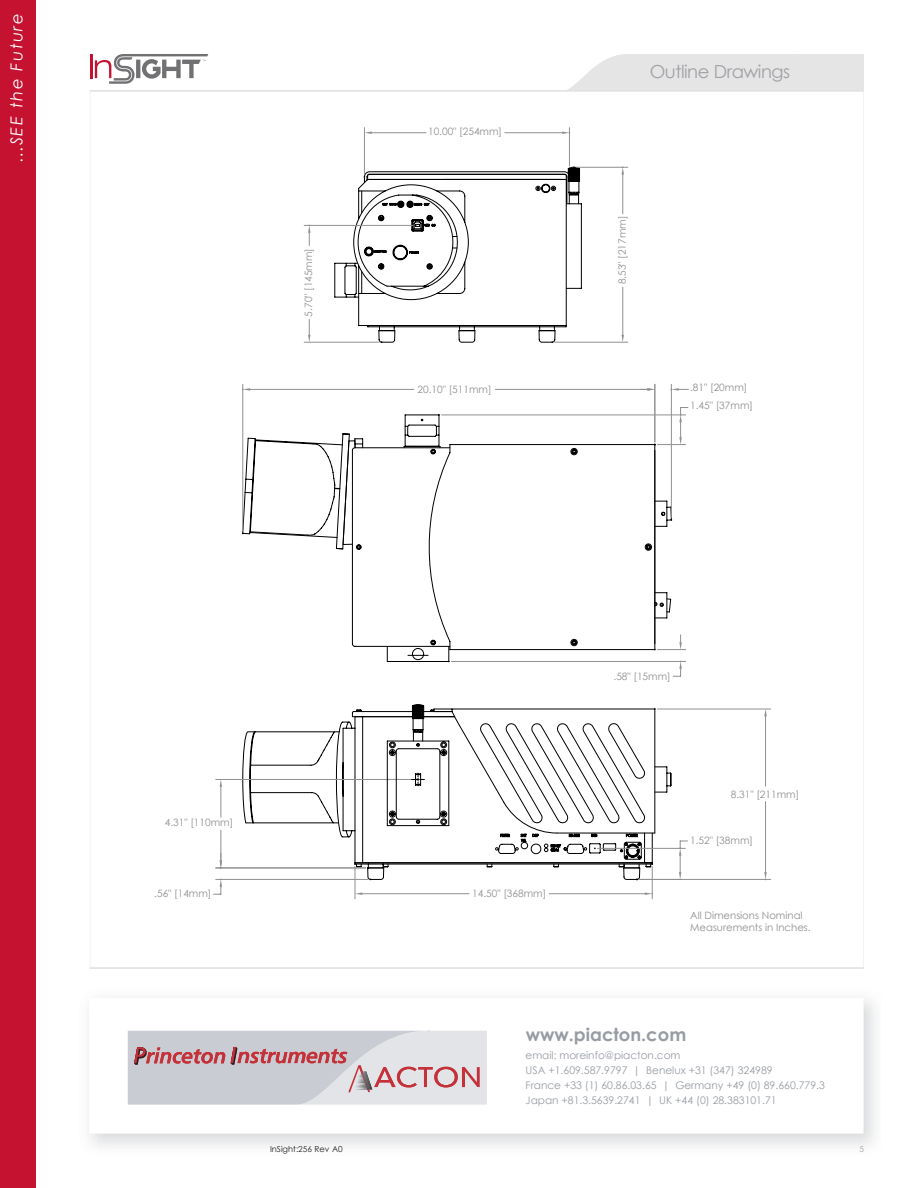
<style>
.page{position:relative;width:918px;height:1188px;background:#fff}
.page>*{position:absolute;margin:0;border:0;box-sizing:border-box;transform-origin:0 0}
.t1{font:700 18px "Century Gothic";color:#979ca3}
.t2{font:18px "Century Gothic";letter-spacing:-.03em;color:#a1a0a4}
.t3{font:italic 16.5px "Century Gothic";letter-spacing:.095em;color:#fff}
.t4{font:10.5px/15px "Century Gothic";color:#979ca3}
.t5{font:10.2px/12.1px "Century Gothic";color:#918f90}
.t6{font:8.25px "Century Gothic";color:#231f20}
.t7{font:8.25px "Century Gothic";color:#a1a0a4}
.t8{font:3.45px "Century Gothic";color:#000}
</style>
<div class="page">
<img style="left:88px;top:999px;width:788px;height:148px">
<svg style="left:89px;top:999px;width:774px;height:134px"></svg>
<div style="left:526px;top:1052px;width:154px;height:10px;background:#fff"></div>
<div style="left:527px;top:1067px;width:246px;height:10px;background:#fff"></div>
<div style="left:527px;top:1082px;width:298px;height:10px;background:#fff"></div>
<div style="left:526px;top:1097px;width:248px;height:10px;background:#fff"></div>
<svg style="left:128px;top:1030px;width:359px;height:75px;background:#d0c7cc"></svg>
<div style="left:0;top:0;width:36px;height:1188px;background:#c41230"></div>
<svg style="left:567px;top:54px;width:297px;height:37px;background:#e6e6e7"></svg>
<hr style="left:657px;top:709px;width:114px;height:1px;background:#918f90">
<hr style="left:640px;top:879px;width:131px;height:1px;background:#918f90">
<svg style="left:363px;top:132px;width:265px;height:93px"></svg>
<svg style="left:309px;top:225px;width:346px;height:159px"></svg>
<svg style="left:213px;top:384px;width:554px;height:515px"></svg>
<hr style="left:90px;top:91px;width:1px;height:877px;background:#f3f3f3">
<hr style="left:863px;top:91px;width:1px;height:877px;background:#f3f3f3">
<hr style="left:90px;top:91px;width:774px;height:1px;background:#ceced0">
<hr style="left:90px;top:968px;width:774px;height:1px;background:#ceced0">
<hr style="left:90px;top:54px;width:2px;height:24px;background:#c41230">
<svg style="left:95px;top:54px;width:113px;height:30px"></svg>
<h2 class="t3" style="left:6px;top:163px;width:151px;rotate:-90deg">…SEE the Future</h2>
<p class="t5" style="left:302px;top:317px;width:70px;rotate:-90deg">5.70" [145mm]</p>
<p class="t5" style="left:428px;top:125px;width:76px">10.00" [254mm]</p>
<p class="t5" style="left:418px;top:383px;width:76px">20.10" [511mm]</p>
<h1 class="t2" style="left:650px;top:60px;width:142px">Outline Drawings</h1>
<p class="t5" style="left:616px;top:284px;width:70px;rotate:-90deg">8.53" [217mm]</p>
<p class="t5" style="left:690px;top:381px;width:59px">.81" [20mm]</p>
<p class="t5" style="left:690px;top:399px;width:64px">1.45" [37mm]</p>
<p class="t5" style="left:614px;top:670px;width:59px">.58" [15mm]</p>
<p class="t5" style="left:165px;top:816px;width:70px">4.31" [110mm]</p>
<p class="t5" style="left:154px;top:887px;width:59px">.56" [14mm]</p>
<p class="t8" style="left:500px;top:833px;width:11px">FILTER</p>
<p class="t8" style="left:521px;top:833px;width:7px">SHT</p>
<p class="t8" style="left:569px;top:833px;width:12px">RS-232</p>
<p class="t8" style="left:591px;top:833px;width:7px">USB</p>
<p class="t8" style="left:626px;top:833px;width:13px">POWER</p>
<p class="t8" style="left:532px;top:833px;width:8px">DSP</p>
<p class="t8" style="left:521px;top:838px;width:6px">TTL</p>
<p class="t8" style="left:551px;top:844px;width:11px">READY</p>
<p class="t8" style="left:551px;top:848px;width:10px">COM</p>
<p class="t5" style="left:472px;top:887px;width:76px">14.50" [368mm]</p>
<p class="t5" style="left:731px;top:787px;width:70px">8.31" [211mm]</p>
<p class="t5" style="left:690px;top:834px;width:64px">1.52" [38mm]</p>
<p class="t5" style="left:690px;top:908px;width:122px">All Dimensions Nominal<br>Measurements in Inches.</p>
<h1 class="t1" style="left:526px;top:1022px;width:162px">www.piacton.com</h1>
<p class="t4" style="left:526px;top:1048px;width:301px">email: moreinfo@piacton.com<br>USA +1.609.587.9797 | Benelux +31 (347) 324989<br>France +33 (1) 60.86.03.65 | Germany +49 (0) 89.660.779.3<br>Japan +81.3.5639.2741 | UK +44 (0) 28.383101.71</p>
<p class="t6" style="left:270px;top:1144px;width:74px">InSight:256 Rev A0</p>
<p class="t7" style="left:859px;top:1144px;width:6px">5</p>
</div>
